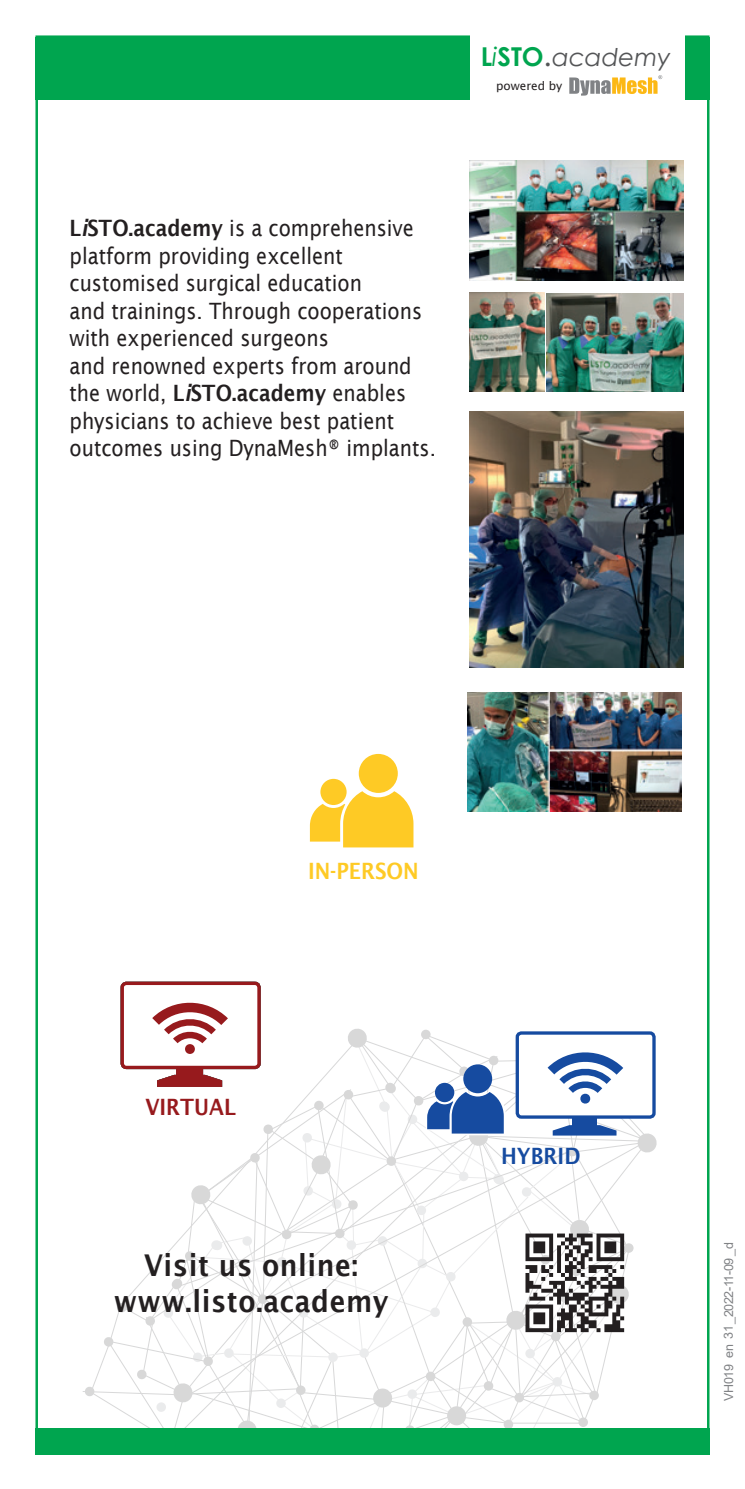
<style>
.page{position:relative;width:745px;height:1489px;background:#fff}
.page>*{position:absolute;margin:0;border:0;box-sizing:border-box;transform-origin:0 0}
.t1{font:600 30px/36px "Lucida Sans";letter-spacing:.02em;color:#231f20;text-align:center;scale:.9 1}
.t2{font:italic 24.5px "Century Gothic";color:#545557}
.t3{font:22.5px/27.5px "Lucida Sans";color:#231f20;scale:.88 1}
.t4{font:600 22.5px "Lucida Sans";color:#feca25;scale:.9 1}
.t5{font:600 22.5px "Lucida Sans";color:#971a1d;scale:.9 1}
.t6{font:600 22.5px "Lucida Sans";color:#164ba0;scale:.9 1}
.t7{font:12.5px "Arial";letter-spacing:-.03em;color:#808285}
.t8{font:11.75px "Lucida Sans";color:#231f20}
.s1{font-weight:700;font-style:normal;font-size:26px;color:#00a54f}
.s2{font-size:26px;color:#00a54f}
.s3{font-weight:700;font-style:normal}
.s4{font-weight:600}
.s5{font-weight:600;font-style:italic}
</style>
<div class="page">
<img style="left:467px;top:692px;width:214px;height:119px">
<img style="left:469px;top:293px;width:75px;height:98px">
<img style="left:546px;top:293px;width:137px;height:99px">
<img style="left:469px;top:411px;width:214px;height:256px">
<img style="left:469px;top:160px;width:214px;height:120px">
<div style="left:120px;top:981px;width:140px;height:88px;border:3px solid #971a1d;border-radius:4px"></div>
<div style="left:320px;top:778px;width:26px;height:27px;background:#feca25;border-radius:50%"></div>
<div style="left:358px;top:754px;width:39px;height:39px;background:#feca25;border-radius:50%"></div>
<svg style="left:309px;top:788px;width:105px;height:60px"></svg>
<div style="left:35px;top:37px;width:674px;height:62px;background:#00a54f"></div>
<div style="left:35px;top:1427px;width:674px;height:27px;background:#00a54f"></div>
<div style="left:469px;top:30px;width:214px;height:70px;background:#fff"></div>
<svg style="left:569px;top:75px;width:92px;height:21px"></svg>
<svg style="left:82px;top:997px;width:575px;height:458px"></svg>
<p class="t2" style="left:480px;top:40px;width:191px"><span class="s1">L</span><span class="s2">i</span><span class="s1">STO</span><span class="s3">.</span>academy</p>
<p class="t8" style="left:496px;top:80px;width:68px">powered by</p>
<p class="t3" style="left:69px;top:214px;width:417px"><span class="s4">L</span><span class="s5">i</span><span class="s4">STO.academy</span> is a comprehensive platform providing excellent customised surgical education<br>and trainings. Through cooperations with experienced surgeons<br>and renowned experts from around the world, <span class="s4">L</span><span class="s5">i</span><span class="s4">STO.academy</span> enables physicians to achieve best patient outcomes using DynaMesh® implants.</p>
<p class="t4" style="left:308px;top:858px;width:125px">IN-PERSON</p>
<p class="t5" style="left:145px;top:1094px;width:102px">VIRTUAL</p>
<h1 class="t1" style="left:114px;top:1247px;width:307px">Visit us online: www.listo.academy</h1>
<p class="t6" style="left:501px;top:1142px;width:90px">HYBRID</p>
<p class="t7" style="left:719px;top:1400px;width:160px;rotate:-90deg">VH019 en 0 _2022-11-09 _d</p>
<p class="t7" style="left:719px;top:1339px;width:15px;rotate:-90deg">31</p>
</div>
